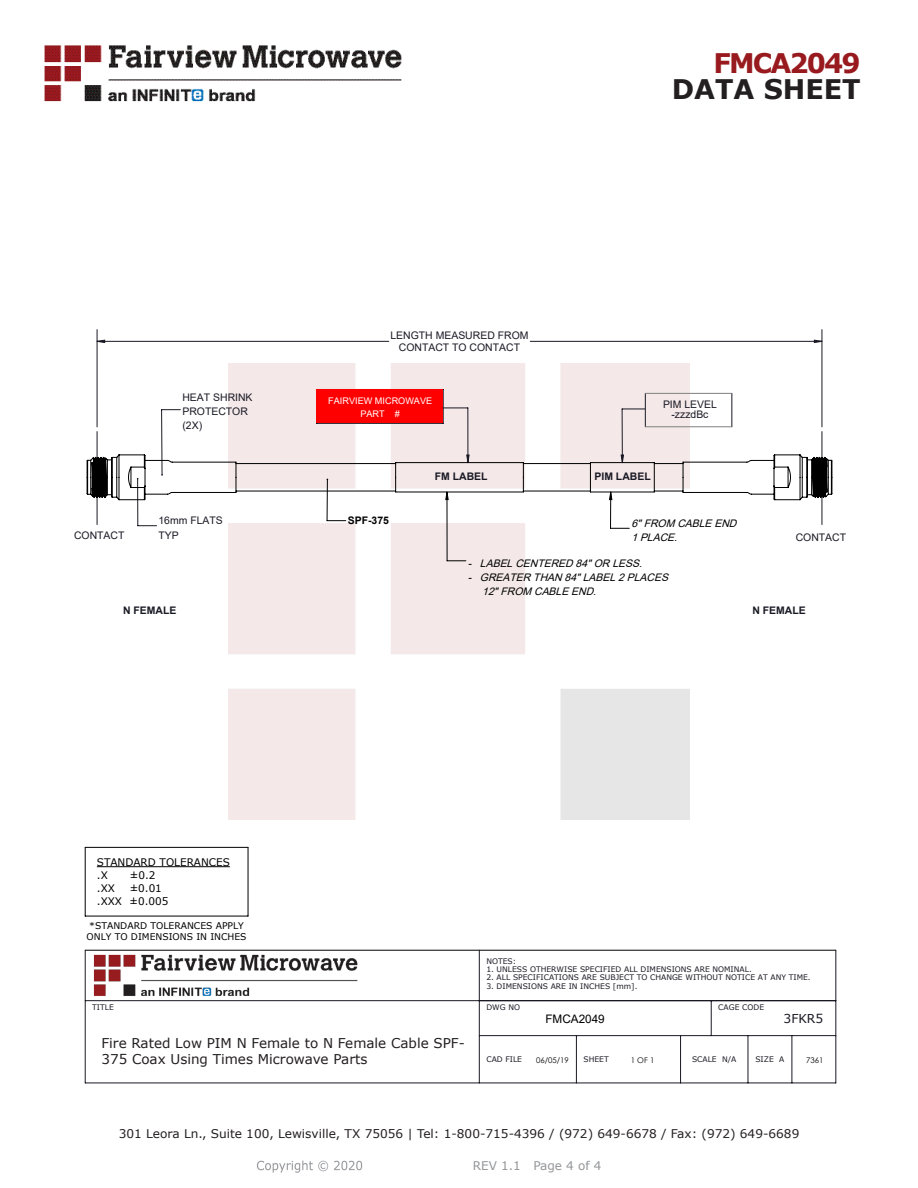
<style>
.page{position:relative;width:918px;height:1188px;background:#fff}
.page>*{position:absolute;margin:0;border:0;box-sizing:border-box;transform-origin:0 0}
.t1{font:700 27px "Verdana";color:#231f20}
.FM{font:700 27px "Verdana";letter-spacing:-.07em;color:#981a1e}
.FM-2{font:13.5px/16.2px "Verdana";color:#231f20}
.t2{font:12.3px "Verdana";color:#191924}
.t3{font:12px "Verdana";color:#231f20}
.REV_Info{font:12px "Verdana";color:#939598}
.t4{font:11.7px "Arial";color:#000}
.t5{font:10.5px/14.1px "Arial";color:#191924;text-align:center}
.t6{font:italic 10.5px/14.1px "Arial";color:#000}
.t7{font:10.5px/13.2px "Verdana";color:#000}
.t8{font:700 10.5px "Arial";color:#191924}
.t9{font:700 10.5px "Arial";color:#000}
.t10{font:9.15px/11.7px "Verdana";color:#000}
.t11{font:9.15px/12.9px "Arial";color:#fff;text-align:center}
.t12{font:7.8px "Century Gothic";color:#000}
.t13{font:7.65px "Verdana";color:#191924}
</style>
<div class="page">
<img style="left:44px;top:45px;width:358px;height:57px">
<img style="left:257px;top:1160px;width:106px;height:13px">
<img style="left:228px;top:364px;width:462px;height:456px">
<img style="left:88px;top:949px;width:285px;height:53px">
<hr style="left:97px;top:866px;width:133px;height:1px;background:#000">
<hr style="left:85px;top:916px;width:163px;height:1px;background:#000">
<hr style="left:248px;top:847px;width:1px;height:69px;background:#000">
<hr style="left:85px;top:847px;width:1px;height:69px;background:#000">
<hr style="left:85px;top:950px;width:751px;height:1px;background:#000">
<hr style="left:85px;top:847px;width:163px;height:1px;background:#000">
<hr style="left:836px;top:950px;width:1px;height:133px;background:#191924">
<hr style="left:85px;top:1083px;width:751px;height:1px;background:#191924">
<hr style="left:85px;top:950px;width:1px;height:133px;background:#191924">
<hr style="left:85px;top:1000px;width:751px;height:1px;background:#191924">
<hr style="left:479px;top:950px;width:1px;height:133px;background:#191924">
<hr style="left:479px;top:1035px;width:357px;height:1px;background:#191924">
<hr style="left:711px;top:1001px;width:1px;height:35px;background:#191924">
<hr style="left:576px;top:1036px;width:1px;height:47px;background:#191924">
<hr style="left:792px;top:1036px;width:1px;height:47px;background:#191924">
<hr style="left:680px;top:1036px;width:1px;height:47px;background:#191924">
<hr style="left:748px;top:1036px;width:1px;height:47px;background:#191924">
<hr style="left:97px;top:330px;width:1px;height:97px;background:#191924">
<hr style="left:822px;top:330px;width:1px;height:97px;background:#191924">
<hr style="left:316px;top:389px;width:1px;height:34px;background:#191924">
<hr style="left:443px;top:389px;width:1px;height:34px;background:#191924">
<svg style="left:97px;top:340px;width:725px;height:3px"></svg>
<div style="left:317px;top:389px;width:126px;height:34px;background:#f00"></div>
<svg style="left:447px;top:561px;width:19px;height:1px"></svg>
<hr style="left:447px;top:492px;width:1px;height:69px;background:#000">
<hr style="left:645px;top:393px;width:1px;height:34px;background:#191924">
<hr style="left:732px;top:393px;width:1px;height:34px;background:#191924">
<hr style="left:645px;top:393px;width:87px;height:1px;background:#808080">
<hr style="left:645px;top:427px;width:87px;height:1px;background:#808080">
<svg style="left:137px;top:408px;width:508px;height:121px"></svg>
<svg style="left:87px;top:434px;width:745px;height:86px"></svg>
<p class="FM" style="left:714px;top:44px;width:149px">FMCA2049</p>
<p class="t1" style="left:672px;top:70px;width:191px">DATA SHEET</p>
<p class="t5" style="left:391px;top:329px;width:139px;line-height:11.7px">LENGTH MEASURED FROM<br>CONTACT TO CONTACT</p>
<p class="t5" style="left:182px;top:390px;width:72px;text-align:left">HEAT SHRINK<br>PROTECTOR (2X)</p>
<p class="t11" style="left:328px;top:394px;width:105px">FAIRVIEW MICROWAVE<br>PART #</p>
<p class="t5" style="left:663px;top:399px;width:55px;line-height:10.5px">PIM LEVEL -zzzdBc</p>
<p class="t8" style="left:435px;top:469px;width:54px">FM LABEL</p>
<p class="t8" style="left:595px;top:469px;width:58px">PIM LABEL</p>
<p class="t5" style="left:74px;top:528px;width:52px">CONTACT</p>
<p class="t5" style="left:158px;top:514px;width:66px;text-align:left">16mm FLATS<br>TYP</p>
<p class="t9" style="left:348px;top:513px;width:43px">SPF-375</p>
<p class="t6" style="left:631px;top:516px;width:110px">6"FROM CABLEEND<br>1PLACE.</p>
<p class="t5" style="left:796px;top:530px;width:52px">CONTACT</p>
<p class="t6" style="left:468px;top:556px;width:179px">- LABELCENTERED 84"OR LESS.</p>
<p class="t6" style="left:482px;top:570px;width:191px;text-indent:-15px">- GREATER THAN 84"LABEL2PLACES<br>12"FROM CABLEEND.</p>
<p class="t8" style="left:123px;top:603px;width:55px">N FEMALE</p>
<p class="t8" style="left:752px;top:603px;width:55px">N FEMALE</p>
<p class="t7" style="left:97px;top:855px;width:135px">STANDARD TOLERANCES .X</p>
<p class="t7" style="left:130px;top:868px;width:27px">±0.2</p>
<p class="t7" style="left:97px;top:882px;width:73px;text-indent:33px">±0.01 .XXX ±0.005</p>
<p class="t7" style="left:97px;top:882px;width:20px">.XX</p>
<p class="t10" style="left:87px;top:919px;width:161px">*STANDARD TOLERANCES APPLY<br>ONLY TO DIMENSIONS IN INCHES</p>
<p class="t13" style="left:92px;top:1002px;width:23px">TITLE</p>
<p class="t13" style="left:486px;top:956px;width:31px">NOTES:</p>
<p class="t13" style="left:486px;top:964px;width:267px">1. UNLESS OTHERWISE SPECIFIED ALL DIMENSIONS ARE NOMINAL.</p>
<p class="t13" style="left:486px;top:972px;width:326px">2. ALL SPECIFICATIONS ARE SUBJECT TO CHANGE WITHOUT NOTICE AT ANY TIME.</p>
<p class="t13" style="left:486px;top:981px;width:153px">3. DIMENSIONS ARE IN INCHES [mm].</p>
<p class="t13" style="left:486px;top:1002px;width:35px">DWG NO</p>
<p class="t13" style="left:718px;top:1002px;width:47px">CAGE CODE</p>
<p class="FM-2" style="left:102px;top:1035px;width:365px">Fire Rated Low PIM N Female to N Female Cable SPF-<br>375 Coax Using Times Microwave Parts</p>
<p class="t2" style="left:784px;top:1010px;width:41px">3FKR5</p>
<p class="t4" style="left:545px;top:1011px;width:61px">FMCA2049</p>
<p class="t12" style="left:536px;top:1054px;width:34px">06/05/19</p>
<p class="t12" style="left:631px;top:1054px;width:25px">1 OF 1</p>
<p class="t12" style="left:806px;top:1054px;width:19px">7361</p>
<p class="t13" style="left:486px;top:1054px;width:37px">CAD FILE</p>
<p class="t13" style="left:692px;top:1054px;width:46px">SCALE N/A</p>
<p class="t13" style="left:755px;top:1054px;width:31px">SIZE A</p>
<p class="t13" style="left:583px;top:1054px;width:27px">SHEET</p>
<h3 class="t3" style="left:119px;top:1125px;width:682px">301 Leora Ln., Suite 100, Lewisville, TX 75056 | Tel: 1-800-715-4396 / (972) 649-6678 / Fax: (972) 649-6689</h3>
<p class="REV_Info" style="left:473px;top:1157px;width:130px">REV 1.1 Page 4 of 4</p>
</div>
